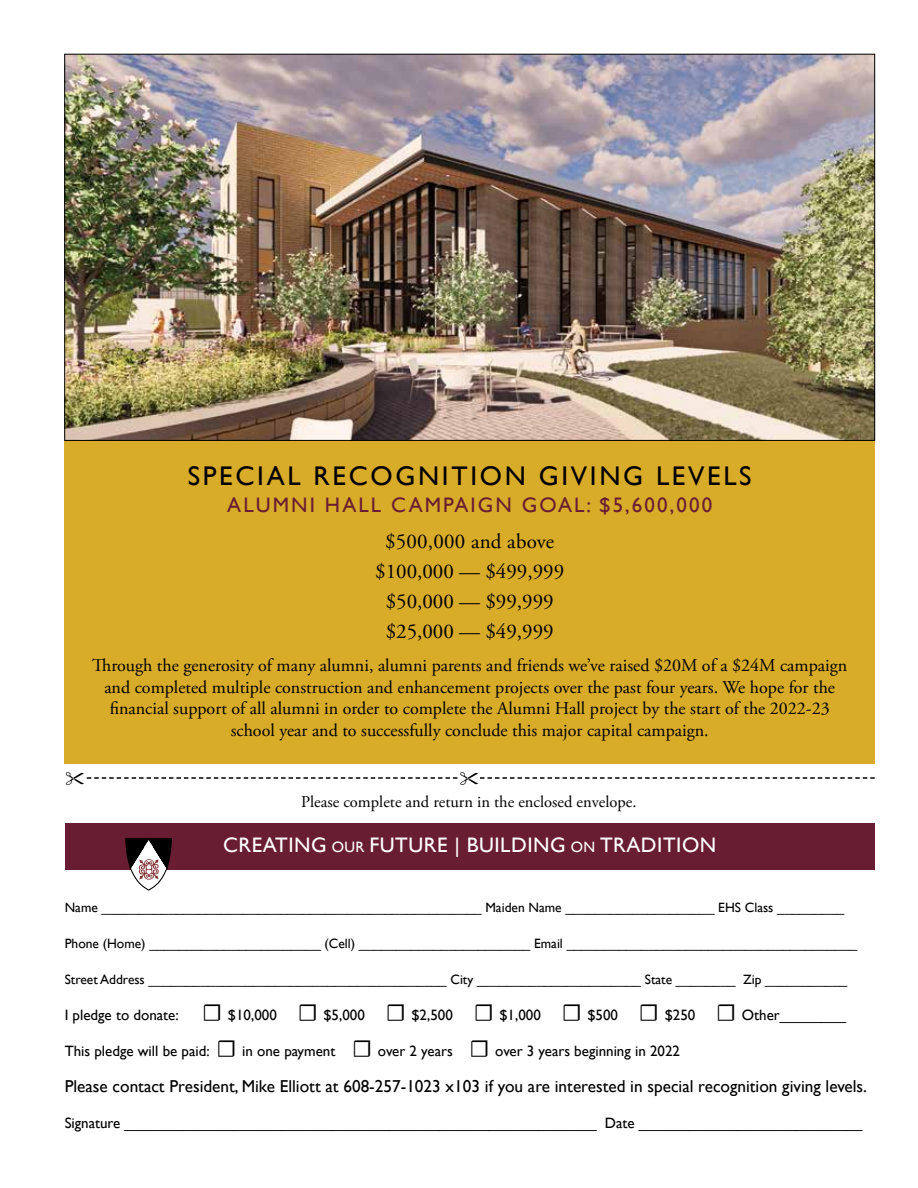
<style>
.page{position:relative;width:918px;height:1188px;background:#fff}
.page>*{position:absolute;margin:0;border:0;box-sizing:border-box;transform-origin:0 0}
.t1{font:27px "Gill Sans";letter-spacing:.1em;color:#000}
.t2{font:21px/30px "Adobe Garamond Pro";color:#000;text-align:center}
.t3{font:21px "Gill Sans";letter-spacing:.025em;color:#fff}
.t4{font:21px "Gill Sans";letter-spacing:.1em;color:#691d32}
.t5{font:18px/21.6px "Adobe Garamond Pro";color:#000;text-align:center}
.t6{font:17.25px "Gill Sans";color:#000}
.t7{font:16.5px "Adobe Garamond Pro";color:#000}
.t8{font:15px "Gill Sans";color:#000}
.t9{font:13.5px "Gill Sans";color:#000}
.s1{font-size:15px}
.s2{font-family:"Minion Pro";font-size:24px}
</style>
<div class="page">
<img style="left:67px;top:56px;width:806px;height:383px">
<div style="left:65px;top:440px;width:810px;height:324px;background:#d8ab28"></div>
<div style="left:65px;top:823px;width:810px;height:47px;background:#691d32"></div>
<svg style="left:125px;top:838px;width:47px;height:52px"></svg>
<svg style="left:86px;top:777px;width:789px;height:2px"></svg>
<h1 class="t1" style="left:188px;top:460px;width:565px">SPECIAL RECOGNITION GIVING LEVELS</h1>
<p class="t4" style="left:227px;top:493px;width:486px">ALUMNI HALL CAMPAIGN GOAL: $5,600,000</p>
<p class="t2" style="left:375px;top:527px;width:190px">$500,000 and above $100,000 — $499,999 $50,000 — $99,999 $25,000 — $49,999</p>
<p class="t5" style="left:92px;top:655px;width:757px">Through the generosity of many alumni, alumni parents and friends we’ve raised $20M of a $24M campaign and completed multiple construction and enhancement projects over the past four years. We hope for the financial support of all alumni in order to complete the Alumni Hall project by the start of the 2022-23 school year and to successfully conclude this major capital campaign.</p>
<p class="t7" style="left:301px;top:792px;width:337px">Please complete and return in the enclosed envelope.</p>
<p class="t3" style="left:223px;top:833px;width:495px">CREATING <span class="s1">OUR</span> FUTURE | BUILDING <span class="s1">ON</span> TRADITION</p>
<p class="t9" style="left:65px;top:900px;width:781px">Name ___________________________________________________ Maiden Name ____________________ EHS Class _________</p>
<p class="t9" style="left:65px;top:936px;width:794px">Phone (Home) _______________________ (Cell) _______________________ Email _______________________________________</p>
<p class="t9" style="left:65px;top:972px;width:784px">Street Address ________________________________________ City ______________________ State ________ Zip ___________</p>
<p class="t8" style="left:65px;top:1007px;width:783px">I pledge to donate: <span class="s2">☐</span> $10,000 <span class="s2">☐</span> $5,000 <span class="s2">☐</span> $2,500 <span class="s2">☐</span> $1,000 <span class="s2">☐</span> $500 <span class="s2">☐</span> $250 <span class="s2">☐</span> Other________</p>
<p class="t8" style="left:65px;top:1043px;width:617px">This pledge will be paid: <span class="s2">☐</span> in one payment <span class="s2">☐</span> over 2 years <span class="s2">☐</span> over 3 years beginning in 2022</p>
<p class="t6" style="left:65px;top:1076px;width:804px">Please contact President, Mike Elliott at 608-257-1023 x103 if you are interested in special recognition giving levels.</p>
<p class="t8" style="left:65px;top:1115px;width:799px">Signature _________________________________________________________ Date ___________________________</p>
</div>
